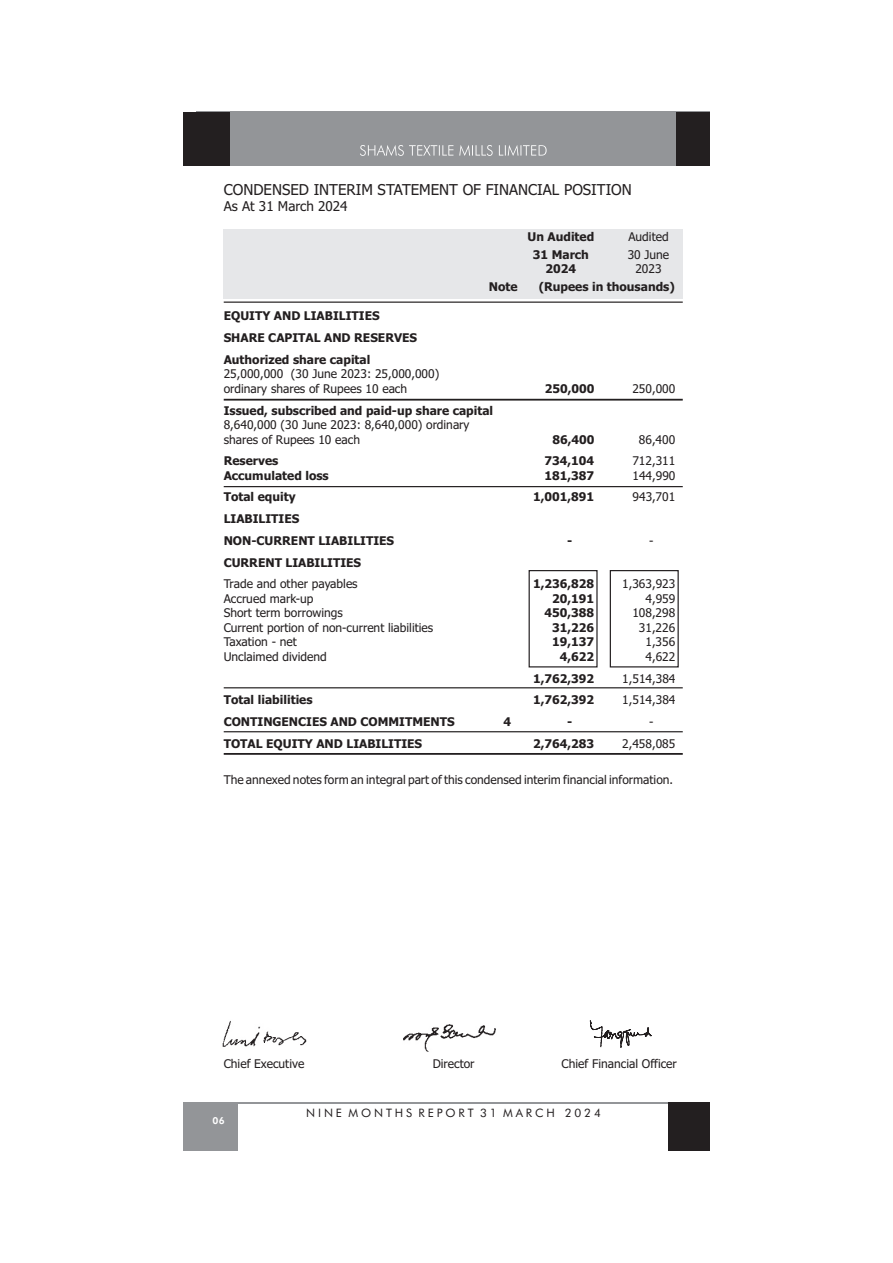
<style>
.page{position:relative;width:893px;height:1263px;background:#fff}
.page>*{position:absolute;margin:0;border:0;box-sizing:border-box;transform-origin:0 0}
.t1{font:15px "Tahoma";color:#231f20}
.t2{font:13.5px "Tahoma";color:#231f20}
.t3{font:12px/14.5px "Tahoma";color:#231f20}
.t4{font:700 12px/21.8px "Tahoma";color:#231f20}
.t5{font:11.7px "Futura BT";letter-spacing:.25em;color:#231f20}
.t6{font:800 9.75px "Futura BT";color:#fff}
</style>
<div class="page">
<hr style="left:210px;top:1102px;width:486px;height:2px;background:#939598">
<div style="left:183px;top:1102px;width:54px;height:49px;background:#939598"></div>
<div style="left:668px;top:1102px;width:42px;height:49px;background:#231f20"></div>
<div style="left:197px;top:112px;width:513px;height:54px;background:#939598"></div>
<div style="left:677px;top:112px;width:33px;height:54px;background:#231f20"></div>
<div style="left:183px;top:112px;width:47px;height:54px;background:#231f20"></div>
<svg style="left:360px;top:145px;width:187px;height:11px"></svg>
<div style="left:224px;top:229px;width:459px;height:69px;background:#e6e7e9"></div>
<hr style="left:224px;top:302px;width:459px;height:1px;background:#231f20">
<hr style="left:224px;top:399px;width:459px;height:2px;background:#231f20">
<hr style="left:224px;top:731px;width:459px;height:1px;background:#231f20">
<hr style="left:224px;top:753px;width:459px;height:2px;background:#231f20">
<div style="left:529px;top:570px;width:69px;height:97px;border:1px solid #231f20"></div>
<div style="left:610px;top:570px;width:69px;height:97px;border:1px solid #231f20"></div>
<hr style="left:224px;top:486px;width:459px;height:1px;background:#231f20">
<img style="left:222px;top:1021px;width:85px;height:26px">
<hr style="left:224px;top:687px;width:459px;height:1px;background:#231f20">
<img style="left:403px;top:1024px;width:93px;height:28px">
<svg style="left:590px;top:1020px;width:62px;height:28px"></svg>
<p class="t1" style="left:224px;top:183px;width:410px">CONDENSED INTERIM STATEMENT OF FINANCIAL POSITION</p>
<p class="t2" style="left:224px;top:201px;width:125px">As At 31 March 2024</p>
<p class="t4" style="left:527px;top:226px;width:68px">Un Audited</p>
<p class="t3" style="left:628px;top:230px;width:42px">Audited</p>
<p class="t4" style="left:533px;top:245px;width:57px">31 March</p>
<p class="t3" style="left:628px;top:248px;width:43px">30 June</p>
<p class="t4" style="left:546px;top:259px;width:32px">2024</p>
<p class="t3" style="left:635px;top:263px;width:28px">2023</p>
<p class="t4" style="left:489px;top:277px;width:30px">Note</p>
<p class="t4" style="left:539px;top:277px;width:138px">(Rupees in thousands)</p>
<p class="t4" style="left:224px;top:306px;width:195px">EQUITY AND LIABILITIES<br>SHARE CAPITAL AND RESERVES<br>Authorized share capital</p>
<p class="t3" style="left:224px;top:368px;width:217px">25,000,000 (30 June 2023: 25,000,000) ordinary shares of Rupees 10 each</p>
<p class="t4" style="left:545px;top:379px;width:51px">250,000</p>
<p class="t3" style="left:632px;top:382px;width:44px">250,000</p>
<p class="t4" style="left:224px;top:400px;width:271px">Issued, subscribed and paid-up share capital</p>
<p class="t3" style="left:224px;top:418px;width:247px">8,640,000 (30 June 2023: 8,640,000) ordinary shares of Rupees 10 each</p>
<p class="t4" style="left:552px;top:429px;width:43px">86,400</p>
<p class="t3" style="left:639px;top:433px;width:38px">86,400</p>
<p class="t4" style="left:224px;top:451px;width:56px">Reserves</p>
<p class="t4" style="left:544px;top:451px;width:51px">734,104</p>
<p class="t3" style="left:632px;top:455px;width:44px">712,311</p>
<p class="t4" style="left:224px;top:465px;width:107px">Accumulated loss</p>
<p class="t4" style="left:544px;top:465px;width:51px">181,387</p>
<p class="t3" style="left:632px;top:469px;width:44px">144,990</p>
<p class="t4" style="left:224px;top:487px;width:73px">Total equity</p>
<p class="t4" style="left:533px;top:487px;width:63px">1,001,891</p>
<p class="t3" style="left:633px;top:491px;width:44px">943,701</p>
<p class="t4" style="left:224px;top:509px;width:172px">LIABILITIES<br>NON-CURRENT LIABILITIES</p>
<p class="t4" style="left:567px;top:531px;width:7px">-</p>
<p class="t3" style="left:649px;top:534px;width:6px">-</p>
<p class="t4" style="left:224px;top:552px;width:139px">CURRENT LIABILITIES</p>
<p class="t3" style="left:224px;top:578px;width:135px">Trade and other payables</p>
<p class="t4" style="left:533px;top:574px;width:63px">1,236,828</p>
<p class="t3" style="left:622px;top:578px;width:55px">1,363,923</p>
<p class="t3" style="left:224px;top:592px;width:91px">Accrued mark-up</p>
<p class="t4" style="left:552px;top:589px;width:43px">20,191</p>
<p class="t3" style="left:646px;top:592px;width:31px">4,959</p>
<p class="t3" style="left:224px;top:607px;width:121px">Short term borrowings</p>
<p class="t4" style="left:544px;top:603px;width:51px">450,388</p>
<p class="t3" style="left:632px;top:607px;width:44px">108,298</p>
<p class="t3" style="left:224px;top:621px;width:211px">Current portion of non-current liabilities</p>
<p class="t4" style="left:552px;top:618px;width:43px">31,226</p>
<p class="t3" style="left:639px;top:621px;width:38px">31,226</p>
<p class="t3" style="left:224px;top:636px;width:75px">Taxation - net</p>
<p class="t4" style="left:552px;top:632px;width:43px">19,137</p>
<p class="t3" style="left:645px;top:636px;width:31px">1,356</p>
<p class="t3" style="left:224px;top:650px;width:105px">Unclaimed dividend</p>
<p class="t4" style="left:560px;top:647px;width:36px">4,622</p>
<p class="t3" style="left:646px;top:650px;width:31px">4,622</p>
<p class="t4" style="left:533px;top:668px;width:63px">1,762,392</p>
<p class="t3" style="left:622px;top:672px;width:55px">1,514,384</p>
<p class="t4" style="left:224px;top:690px;width:90px">Total liabilities</p>
<p class="t4" style="left:533px;top:690px;width:63px">1,762,392</p>
<p class="t3" style="left:622px;top:694px;width:55px">1,514,384</p>
<p class="t4" style="left:224px;top:712px;width:232px">CONTINGENCIES AND COMMITMENTS</p>
<p class="t4" style="left:503px;top:712px;width:9px">4</p>
<p class="t4" style="left:567px;top:712px;width:7px">-</p>
<p class="t3" style="left:649px;top:715px;width:6px">-</p>
<p class="t4" style="left:224px;top:733px;width:200px">TOTAL EQUITY AND LIABILITIES</p>
<p class="t4" style="left:533px;top:733px;width:63px">2,764,283</p>
<p class="t3" style="left:622px;top:737px;width:55px">2,458,085</p>
<p class="t3" style="left:224px;top:773px;width:451px">The annexed notes form an integral part of this condensed interim financial information.</p>
<p class="t3" style="left:224px;top:1057px;width:82px">Chief Executive</p>
<p class="t3" style="left:433px;top:1057px;width:43px">Director</p>
<p class="t3" style="left:562px;top:1057px;width:117px">Chief Financial Officer</p>
<p class="t6" style="left:213px;top:1116px;width:14px">06</p>
<p class="t5" style="left:306px;top:1108px;width:296px">NINE MONTHS REPORT 31 MARCH 2024</p>
</div>
